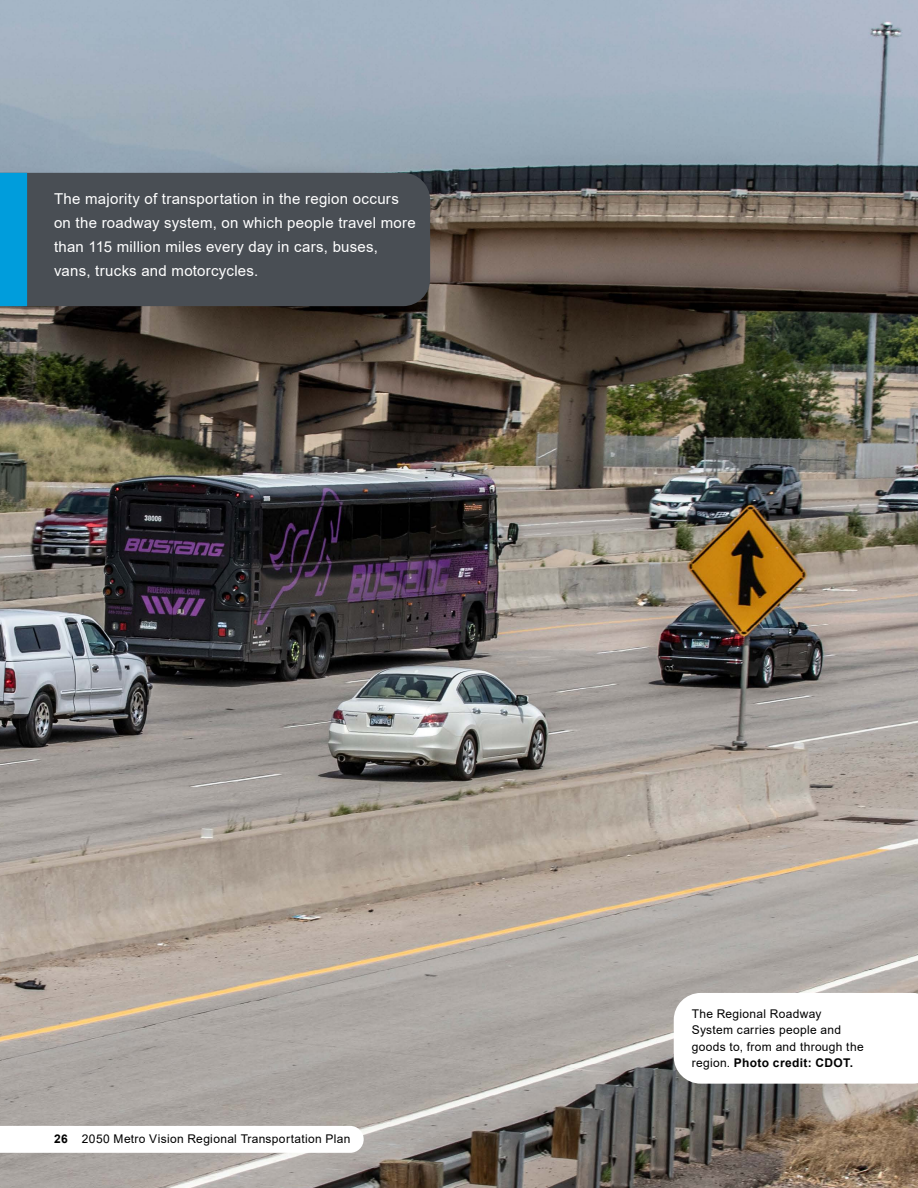
<style>
.page{position:relative;width:918px;height:1188px;background:#fff}
.page>*{position:absolute;margin:0;border:0;box-sizing:border-box;transform-origin:0 0}
.t1{font:15px/24px "Arial";letter-spacing:.02em;color:#fff}
.t2{font:12px/16.5px "Arial";letter-spacing:.025em;color:#000}
.t3{font:12px "Arial";letter-spacing:.03em;color:#000101}
.s1{font-weight:700}
</style>
<div class="page">
<img style="left:0;top:0;width:918px;height:1188px">
<svg style="left:674px;top:993px;width:244px;height:91px"></svg>
<div style="left:27px;top:173px;width:403px;height:133px;background:#494e54"></div>
<div style="left:0;top:173px;width:27px;height:133px;background:#009ddc"></div>
<svg style="left:0;top:1126px;width:364px;height:27px"></svg>
<p class="t1" style="left:54px;top:187px;width:363px">The majority of transportation in the region occurs on the roadway system, on which people travel more than 115 million miles every day in cars, buses, vans, trucks and motorcycles.</p>
<p class="t3" style="left:54px;top:1130px;width:298px"><span class="s1">26</span> 2050 Metro Vision Regional Transportation Plan</p>
<p class="t2" style="left:692px;top:1005px;width:173px">The Regional Roadway<br>System carries people and goods to, from and through the region. <span class="s1">Photo credit: CDOT.</span></p>
</div>
